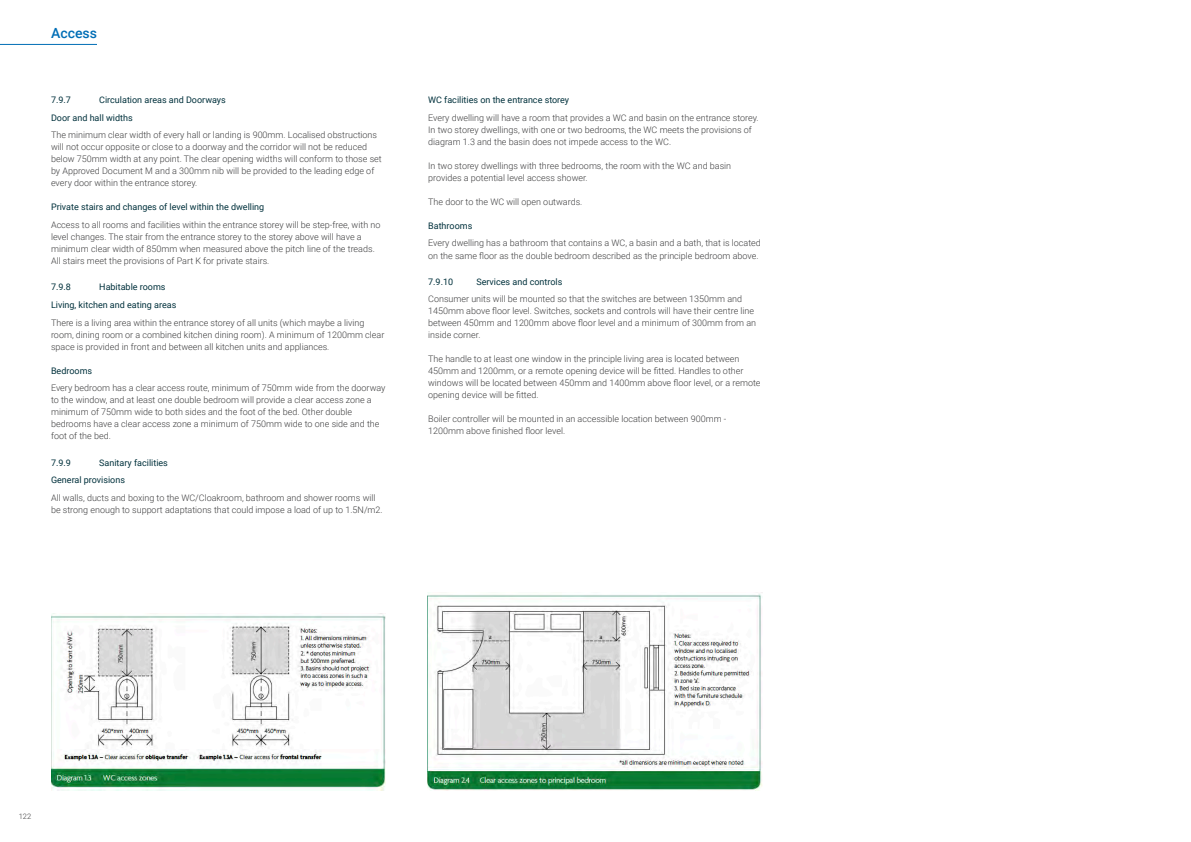
<style>
.page{position:relative;width:1191px;height:842px;background:#fff}
.page>*{position:absolute;margin:0;border:0;box-sizing:border-box;transform-origin:0 0}
.t1{font:500 14px "Roboto";color:#006eb6}
.AA_BODY_TEXT_2018{font:300 9px/12px "Roboto";color:#3e3e3f}
.AA_SUB_HEADINGS__NO{font:9px "Roboto";color:#00313c}
.t2{font:300 7.5px "Roboto";color:#3e3e3f}
</style>
<div class="page">
<hr style="left:0;top:44px;width:97px;height:1px;background:#006eb6">
<img style="left:427px;top:594px;width:335px;height:197px">
<img style="left:51px;top:613px;width:335px;height:178px">
<h1 class="t1" style="left:51px;top:23px;width:47px">Access</h1>
<p class="AA_SUB_HEADINGS__NO" style="left:51px;top:94px;width:21px">7.9.7</p>
<p class="AA_SUB_HEADINGS__NO" style="left:99px;top:94px;width:128px">Circulation areas and Doorways</p>
<p class="AA_SUB_HEADINGS__NO" style="left:51px;top:111px;width:83px">Door and hall widths</p>
<p class="AA_BODY_TEXT_2018" style="left:51px;top:129px;width:332px">The minimum clear width of every hall or landing is 900mm. Localised obstructions will not occur opposite or close to a doorway and the corridor will not be reduced below 750mm width at any point. The clear opening widths will conform to those set by Approved Document M and a 300mm nib will be provided to the leading edge of every door within the entrance storey.</p>
<p class="AA_SUB_HEADINGS__NO" style="left:51px;top:201px;width:215px">Private stairs and changes of level within the dwelling</p>
<p class="AA_BODY_TEXT_2018" style="left:51px;top:219px;width:331px">Access to all rooms and facilities within the entrance storey will be step-free, with no level changes. The stair from the entrance storey to the storey above will have a minimum clear width of 850mm when measured above the pitch line of the treads.<br>All stairs meet the provisions of Part K for private stairs.</p>
<p class="AA_SUB_HEADINGS__NO" style="left:51px;top:281px;width:21px">7.9.8</p>
<p class="AA_SUB_HEADINGS__NO" style="left:99px;top:281px;width:68px">Habitable rooms</p>
<p class="AA_SUB_HEADINGS__NO" style="left:51px;top:298px;width:127px">Living, kitchen and eating areas</p>
<p class="AA_BODY_TEXT_2018" style="left:51px;top:316px;width:335px">There is a living area within the entrance storey of all units (which maybe a living room, dining room or a combined kitchen dining room). A minimum of 1200mm clear space is provided in front and between all kitchen units and appliances.</p>
<p class="AA_SUB_HEADINGS__NO" style="left:51px;top:364px;width:43px">Bedrooms</p>
<p class="AA_BODY_TEXT_2018" style="left:51px;top:382px;width:336px">Every bedroom has a clear access route, minimum of 750mm wide from the doorway to the window, and at least one double bedroom will provide a clear access zone a minimum of 750mm wide to both sides and the foot of the bed. Other double bedrooms have a clear access zone a minimum of 750mm wide to one side and the foot of the bed.</p>
<p class="AA_SUB_HEADINGS__NO" style="left:51px;top:456px;width:21px">7.9.9</p>
<p class="AA_SUB_HEADINGS__NO" style="left:99px;top:456px;width:70px">Sanitary facilities</p>
<p class="AA_SUB_HEADINGS__NO" style="left:51px;top:474px;width:75px">General provisions</p>
<p class="AA_BODY_TEXT_2018" style="left:51px;top:491px;width:333px">All walls, ducts and boxing to the WC/Cloakroom, bathroom and shower rooms will be strong enough to support adaptations that could impose a load of up to 1.5N/m2.</p>
<p class="AA_SUB_HEADINGS__NO" style="left:428px;top:94px;width:143px">WC facilities on the entrance storey</p>
<p class="AA_BODY_TEXT_2018" style="left:428px;top:111px;width:332px">Every dwelling will have a room that provides a WC and basin on the entrance storey.<br>In two storey dwellings, with one or two bedrooms, the WC meets the provisions of diagram 1.3 and the basin does not impede access to the WC.</p>
<p class="AA_BODY_TEXT_2018" style="left:428px;top:159px;width:304px">In two storey dwellings with three bedrooms, the room with the WC and basin provides a potential level access shower.</p>
<p class="AA_BODY_TEXT_2018" style="left:428px;top:195px;width:156px">The door to the WC will open outwards.</p>
<p class="AA_SUB_HEADINGS__NO" style="left:428px;top:219px;width:46px">Bathrooms</p>
<p class="AA_BODY_TEXT_2018" style="left:428px;top:237px;width:334px">Every dwelling has a bathroom that contains a WC, a basin and a bath, that is located on the same floor as the double bedroom described as the principle bedroom above.</p>
<p class="AA_SUB_HEADINGS__NO" style="left:428px;top:275px;width:26px">7.9.10</p>
<p class="AA_SUB_HEADINGS__NO" style="left:476px;top:275px;width:87px">Services and controls</p>
<p class="AA_BODY_TEXT_2018" style="left:428px;top:293px;width:329px">Consumer units will be mounted so that the switches are between 1350mm and 1450mm above floor level. Switches, sockets and controls will have their centre line between 450mm and 1200mm above floor level and a minimum of 300mm from an inside corner.</p>
<p class="AA_BODY_TEXT_2018" style="left:428px;top:353px;width:334px">The handle to at least one window in the principle living area is located between 450mm and 1200mm, or a remote opening device will be fitted. Handles to other windows will be located between 450mm and 1400mm above floor level, or a remote opening device will be fitted.</p>
<p class="AA_BODY_TEXT_2018" style="left:428px;top:413px;width:300px">Boiler controller will be mounted in an accessible location between 900mm -<br>1200mm above finished floor level.</p>
<p class="t2" style="left:19px;top:811px;width:14px">122</p>
</div>
